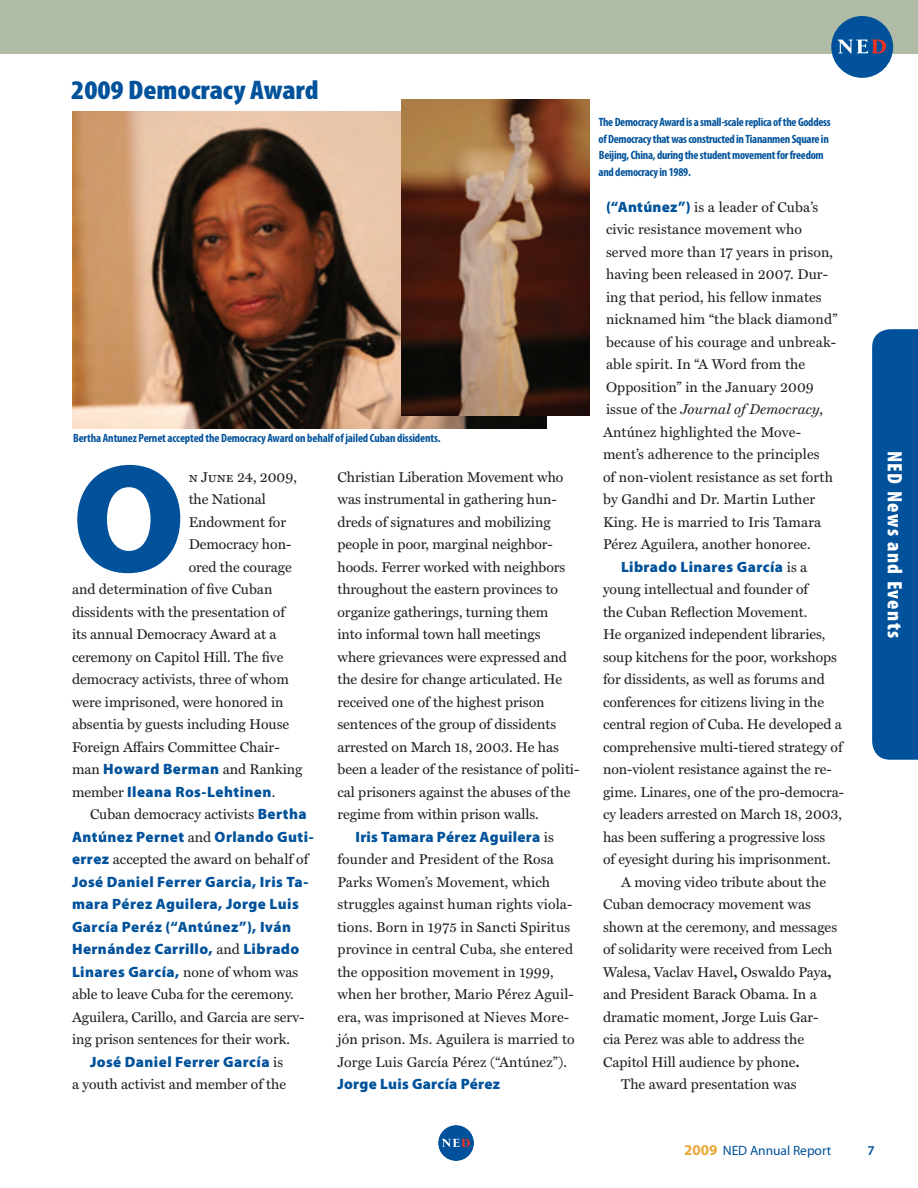
<style>
.page{position:relative;width:918px;height:1188px;background:#fff}
.page>*{position:absolute;margin:0;border:0;box-sizing:border-box;transform-origin:0 0}
.Body_text-no_indent{font:900 155.55px "Myriad Pro";color:#01529b}
.News_heading{font:900 condensed 27px "Myriad Pro";letter-spacing:-.005em;color:#01529b;scale:1.1 1}
.t1{font:900 condensed 21px "Myriad Pro";letter-spacing:.07em;color:#fff}
.Body_text{font:900 15px/22.5px "Myriad Pro";letter-spacing:.025em;color:#01529b}
.Body_text-no_indent-2{font:900 15px "Myriad Pro";letter-spacing:.025em;color:#01529b}
.Body_text-2{font:14.25px/22.5px "Miller Text";letter-spacing:-.005em;color:#231f20}
.Body_text-no_indent-3{font:14.25px "Miller Text";letter-spacing:-.005em;color:#231f20}
.Body_text-no_indent-4{font:14.25px "Miller Text Roman SC";letter-spacing:-.005em;color:#231f20}
.t2{font:13.5px "Myriad Pro";letter-spacing:-.005em;color:#01529b}
.t3{font:600 13.5px "Myriad Pro";color:#01529b}
.t4{font:700 condensed 12px/16.5px "Myriad Pro";letter-spacing:-.025em;color:#01529b}
.s1{font-family:"Myriad Pro";font-weight:900;font-size:15px;color:#01529b}
.s2{font-family:"Miller Text";font-weight:400;font-size:14.25px;color:#231f20}
.s3{font-style:italic}
.s4{font-weight:700}
.s5{font-weight:700;font-size:15px;color:#e9a739}
</style>
<div class="page">
<div style="left:438px;top:1125px;width:36px;height:36px;background:#01529b;border-radius:50%"></div>
<svg style="left:442px;top:1139px;width:28px;height:8px"></svg>
<div style="left:0;top:0;width:918px;height:54px;background:#b0bca5"></div>
<div style="left:831px;top:16px;width:62px;height:62px;background:#01529b;border-radius:50%"></div>
<svg style="left:838px;top:40px;width:48px;height:14px"></svg>
<div style="left:872px;top:329px;width:46px;height:431px;background:#01529b"></div>
<img style="left:72px;top:111px;width:474px;height:318px">
<img style="left:402px;top:99px;width:187px;height:317px">
<p class="News_heading" style="left:71px;top:73px;width:226px">2009 Democracy Award</p>
<p class="t4" style="left:73px;top:430px;width:369px">Bertha Antunez Pernet accepted the Democracy Award on behalf of jailed Cuban dissidents.</p>
<p class="Body_text-no_indent" style="left:72px;top:415px;width:115px">O</p>
<p class="Body_text-no_indent-4" style="left:189px;top:468px;width:110px">n June 24, 2009,</p>
<p class="Body_text-no_indent-3" style="left:189px;top:491px;width:79px">the National</p>
<p class="Body_text-no_indent-3" style="left:189px;top:513px;width:99px">Endowment for</p>
<p class="Body_text-no_indent-3" style="left:189px;top:536px;width:104px">Democracy hon-</p>
<p class="Body_text-no_indent-3" style="left:189px;top:558px;width:105px">ored the courage</p>
<p class="Body_text-no_indent-3" style="left:72px;top:581px;width:202px">and determination of five Cuban</p>
<p class="Body_text-no_indent-3" style="left:72px;top:603px;width:214px">dissidents with the presentation of</p>
<p class="Body_text-no_indent-3" style="left:72px;top:626px;width:206px">its annual Democracy Award at a</p>
<p class="Body_text-no_indent-3" style="left:72px;top:648px;width:213px">ceremony on Capitol Hill. The five</p>
<p class="Body_text-no_indent-3" style="left:72px;top:671px;width:218px">democracy activists, three of whom</p>
<p class="Body_text-no_indent-3" style="left:72px;top:693px;width:213px">were imprisoned, were honored in</p>
<p class="Body_text-no_indent-3" style="left:72px;top:716px;width:219px">absentia by guests including House</p>
<p class="Body_text-no_indent-3" style="left:72px;top:738px;width:209px">Foreign Affairs Committee Chair-</p>
<p class="Body_text-no_indent-3" style="left:72px;top:761px;width:232px">man <span class="s1">Howard Berman</span> and Ranking</p>
<p class="Body_text-no_indent-2" style="left:72px;top:781px;width:205px"><span class="s2">member</span> Ileana Ros-Lehtinen<span class="s2">.</span></p>
<p class="Body_text-2" style="left:90px;top:803px;width:218px">Cuban democracy activists <span class="s1">Bertha</span></p>
<p class="Body_text" style="left:72px;top:825px;width:243px">Antúnez Pernet <span class="s2">and</span> Orlando Guti-</p>
<p class="Body_text-2" style="left:72px;top:848px;width:238px"><span class="s1">errez</span> accepted the award on behalf of</p>
<p class="Body_text" style="left:72px;top:870px;width:238px">José Daniel Ferrer Garcia, Iris Ta&shy;mara Pérez Aguilera, Jorge Luis<br>García Peréz (“Antúnez”), Iván<br>Hernández Carrillo, <span class="s2">and</span> Librado<br>Linares García, <span class="s2">none of whom was</span></p>
<p class="Body_text-2" style="left:72px;top:983px;width:234px">able to leave Cuba for the ceremony.<br>Aguilera, Carillo, and Garcia are serv&shy;ing prison sentences for their work.</p>
<p class="Body_text" style="left:90px;top:1050px;width:195px">José Daniel Ferrer García <span class="s2">is</span></p>
<p class="Body_text-2" style="left:72px;top:1073px;width:216px">a youth activist and member of the</p>
<p class="Body_text-2" style="left:338px;top:465px;width:243px">Christian Liberation Movement who was instrumental in gathering hun&shy;dreds of signatures and mobilizing people in poor, marginal neighbor&shy;hoods. Ferrer worked with neighbors throughout the eastern provinces to organize gatherings, turning them<br>into informal town hall meetings where grievances were expressed and the desire for change articulated. He received one of the highest prison sentences of the group of dissidents arrested on March 18, 2003. He has been a leader of the resistance of politi&shy;cal prisoners against the abuses of the regime from within prison walls.</p>
<p class="Body_text" style="left:356px;top:825px;width:200px">Iris Tamara Pérez Aguilera <span class="s2">is</span></p>
<p class="Body_text-2" style="left:338px;top:848px;width:239px">founder and President of the Rosa Parks Women’s Movement, which struggles against human rights viola&shy;tions. Born in 1975 in Sancti Spiritus province in central Cuba, she entered the opposition movement in 1999, when her brother, Mario Pérez Aguil&shy;era, was imprisoned at Nieves More&shy;jón prison. Ms. Aguilera is married to Jorge Luis García Pérez (“Antúnez”).</p>
<p class="Body_text" style="left:338px;top:1072px;width:164px">Jorge Luis García Pérez</p>
<p class="t4" style="left:598px;top:114px;width:234px">The Democracy Award is a small-scale replica of the Goddess of Democracy that was constructed in Tiananmen Square in Beijing, China, during the student movement for freedom and democracy in 1989.</p>
<p class="Body_text-2" style="left:603px;top:195px;width:236px"><span class="s1">(“Antúnez”)</span> is a leader of Cuba’s civic resistance movement who served more than 17 years in prison, having been released in 2007. Dur&shy;ing that period, his fellow inmates nicknamed him “the black diamond” because of his courage and unbreak&shy;able spirit. In “A Word from the Opposition” in the January 2009 issue of the <span class="s3">Journal of Democracy</span>, Antúnez highlighted the Move&shy;ment’s adherence to the principles<br>of non-violent resistance as set forth by Gandhi and Dr. Martin Luther King. He is married to Iris Tamara Pérez Aguilera, another honoree.</p>
<p class="Body_text" style="left:621px;top:555px;width:188px">Librado Linares García <span class="s2">is a</span></p>
<p class="Body_text-2" style="left:603px;top:578px;width:243px">young intellectual and founder of<br>the Cuban Reflection Movement.<br>He organized independent libraries, soup kitchens for the poor, workshops for dissidents, as well as forums and conferences for citizens living in the central region of Cuba. He developed a comprehensive multi-tiered strategy of non-violent resistance against the re&shy;gime. Linares, one of the pro-democra&shy;cy leaders arrested on March 18, 2003, has been suffering a progressive loss<br>of eyesight during his imprisonment.</p>
<p class="Body_text-2" style="left:603px;top:870px;width:236px;text-indent:18px">A moving video tribute about the Cuban democracy movement was shown at the ceremony, and messages of solidarity were received from Lech Walesa, Vaclav Havel<span class="s4">,</span> Oswaldo Paya<span class="s4">, </span>and President Barack Obama. In a dramatic moment, Jorge Luis Gar&shy;cia Perez was able to address the Capitol Hill audience by phone<span class="s4">.</span></p>
<p class="Body_text-2" style="left:621px;top:1073px;width:177px">The award presentation was</p>
<p class="t1" style="left:908px;top:451px;width:189px;rotate:90deg">NED News and Events</p>
<p class="t2" style="left:684px;top:1142px;width:148px"><span class="s5">2009</span> NED Annual Report</p>
<p class="t3" style="left:867px;top:1142px;width:9px">7</p>
</div>
